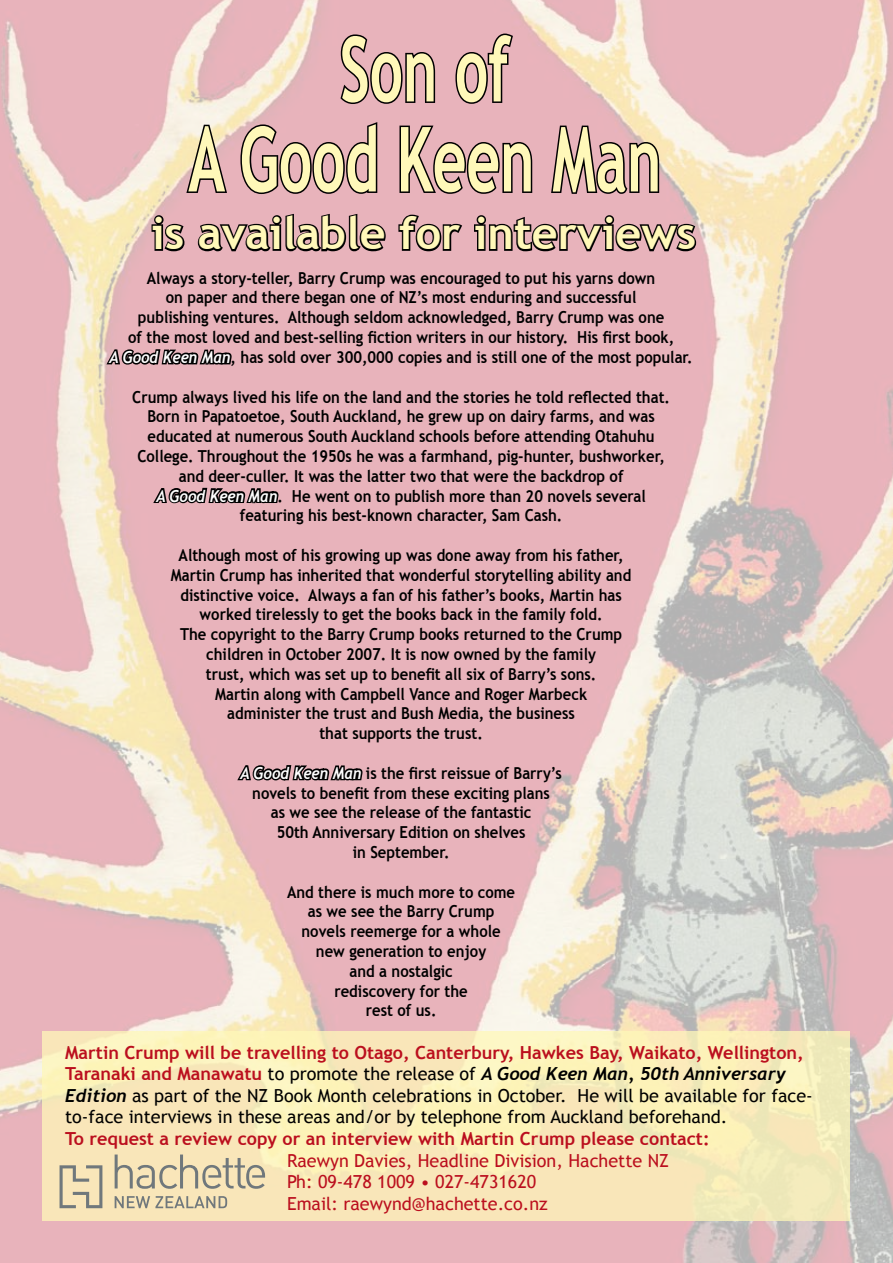
<style>
.page{position:relative;width:893px;height:1263px;background:#fff}
.page>*{position:absolute;margin:0;border:0;box-sizing:border-box;transform-origin:0 0}
.t1{font:700 90px/90px "Trebuchet MS";color:#fff8b9;text-align:center;scale:.65 1}
.t2{font:700 45px "Trebuchet MS";color:#fff8b9}
.t3{font:18px/21.6px "Trebuchet MS";color:#000}
.t4{font:700 18px "Trebuchet MS";color:#bb0f1e}
.t5{font:18px/21.6px "Trebuchet MS";color:#bb0f1e}
.t6{font:italic 700 18px "Trebuchet";color:#000}
.t7{font:700 16.5px/19.8px "Trebuchet MS";color:#000;text-align:center;scale:.9 1}
.s1{font-family:"Trebuchet";font-style:italic;color:#fff}
.s2{font-family:"Trebuchet MS";font-style:normal;color:#bb0f1e}
.s3{font-family:"Trebuchet MS";font-weight:400;font-style:normal}
.s4{font-family:"Trebuchet";font-weight:700;font-style:italic}
</style>
<div class="page">
<img style="left:0;top:0;width:893px;height:1263px">
<svg style="left:104px;top:320px;width:129px;height:49px;background:#b68d93"></svg>
<svg style="left:151px;top:459px;width:129px;height:49px;background:#b68c93"></svg>
<svg style="left:235px;top:736px;width:129px;height:75px;background:#c79aa0"></svg>
<div style="left:43px;top:1030px;width:807px;height:190px;background:linear-gradient(to right,#fbebba,#f6ecba)"></div>
<svg style="left:115px;top:1196px;width:112px;height:12px"></svg>
<svg style="left:115px;top:1154px;width:150px;height:35px;background:#d7caa9"></svg>
<svg style="left:60px;top:1165px;width:42px;height:43px;background:#cfc4a6"></svg>
<svg style="left:339px;top:33px;width:98px;height:73px;background:#aa8389"></svg>
<svg style="left:454px;top:32px;width:61px;height:73px;background:#ac848a"></svg>
<svg style="left:184px;top:123px;width:45px;height:72px;background:#b69e93"></svg>
<svg style="left:239px;top:120px;width:140px;height:76px;background:#aa8389"></svg>
<svg style="left:398px;top:124px;width:136px;height:71px;background:#a57f85"></svg>
<svg style="left:549px;top:124px;width:112px;height:71px;background:#a28082"></svg>
<svg style="left:150px;top:213px;width:36px;height:40px"></svg>
<svg style="left:196px;top:212px;width:191px;height:41px;background:#8e6d72"></svg>
<svg style="left:397px;top:213px;width:67px;height:40px;background:#99767b"></svg>
<svg style="left:472px;top:213px;width:226px;height:40px;background:#947277"></svg>
<h1 class="t1" style="left:188px;top:24px;width:730px">Son of<br>A Good Keen Man</h1>
<h2 class="t2" style="left:152px;top:205px;width:546px">is available for interviews</h2>
<p class="t7" style="left:110px;top:268px;width:649px">Always a story-teller, Barry Crump was encouraged to put his yarns down<br>on paper and there began one of NZ’s most enduring and successful<br>publishing ventures. Although seldom acknowledged, Barry Crump was one<br>of the most loved and best-selling fiction writers in our history. His first book,<br><span class="s1">A Good Keen Man</span>, has sold over 300,000 copies and is still one of the most popular.</p>
<p class="t7" style="left:132px;top:387px;width:599px">Crump always lived his life on the land and the stories he told reflected that.<br>Born in Papatoetoe, South Auckland, he grew up on dairy farms, and was educated at numerous South Auckland schools before attending Otahuhu College. Throughout the 1950s he was a farmhand, pig-hunter, bushworker, and deer-culler. It was the latter two that were the backdrop of<br><span class="s1">A Good Keen Man</span>. He went on to publish more than 20 novels several featuring his best-known character, Sam Cash.</p>
<p class="t7" style="left:171px;top:545px;width:513px">Although most of his growing up was done away from his father, Martin Crump has inherited that wonderful storytelling ability and distinctive voice. Always a fan of his father’s books, Martin has worked tirelessly to get the books back in the family fold.<br>The copyright to the Barry Crump books returned to the Crump children in October 2007. It is now owned by the family<br>trust, which was set up to benefit all six of Barry’s sons.<br>Martin along with Campbell Vance and Roger Marbeck<br>administer the trust and Bush Media, the business<br>that supports the trust.</p>
<p class="t7" style="left:241px;top:763px;width:358px"><span class="s1">A Good Keen Man</span> is the first reissue of Barry’s novels to benefit from these exciting plans<br>as we see the release of the fantastic<br>50th Anniversary Edition on shelves<br>in September.</p>
<p class="t7" style="left:287px;top:882px;width:255px">And there is much more to come as we see the Barry Crump novels reemerge for a whole new generation to enjoy<br>and a nostalgic<br>rediscovery for the<br>rest of us.</p>
<p class="t4" style="left:65px;top:1041px;width:740px">Martin Crump will be travelling to Otago, Canterbury, Hawkes Bay, Waikato, Wellington,</p>
<p class="t6" style="left:65px;top:1063px;width:722px"><span class="s2">Taranaki and Manawatu</span> <span class="s3">to promote the release of</span> A Good Keen Man, 50th Anniversary</p>
<p class="t3" style="left:65px;top:1085px;width:749px"><span class="s4">Edition</span> as part of the NZ Book Month celebrations in October. He will be available for face&shy;to-face interviews in these areas and/or by telephone from Auckland beforehand.</p>
<p class="t4" style="left:65px;top:1127px;width:646px">To request a review copy or an interview with Martin Crump please contact:</p>
<p class="t5" style="left:287px;top:1150px;width:384px">Raewyn Davies, Headline Division, Hachette NZ<br>Ph: 09-478 1009 • 027-4731620<br>Email: raewynd@hachette.co.nz</p>
</div>
